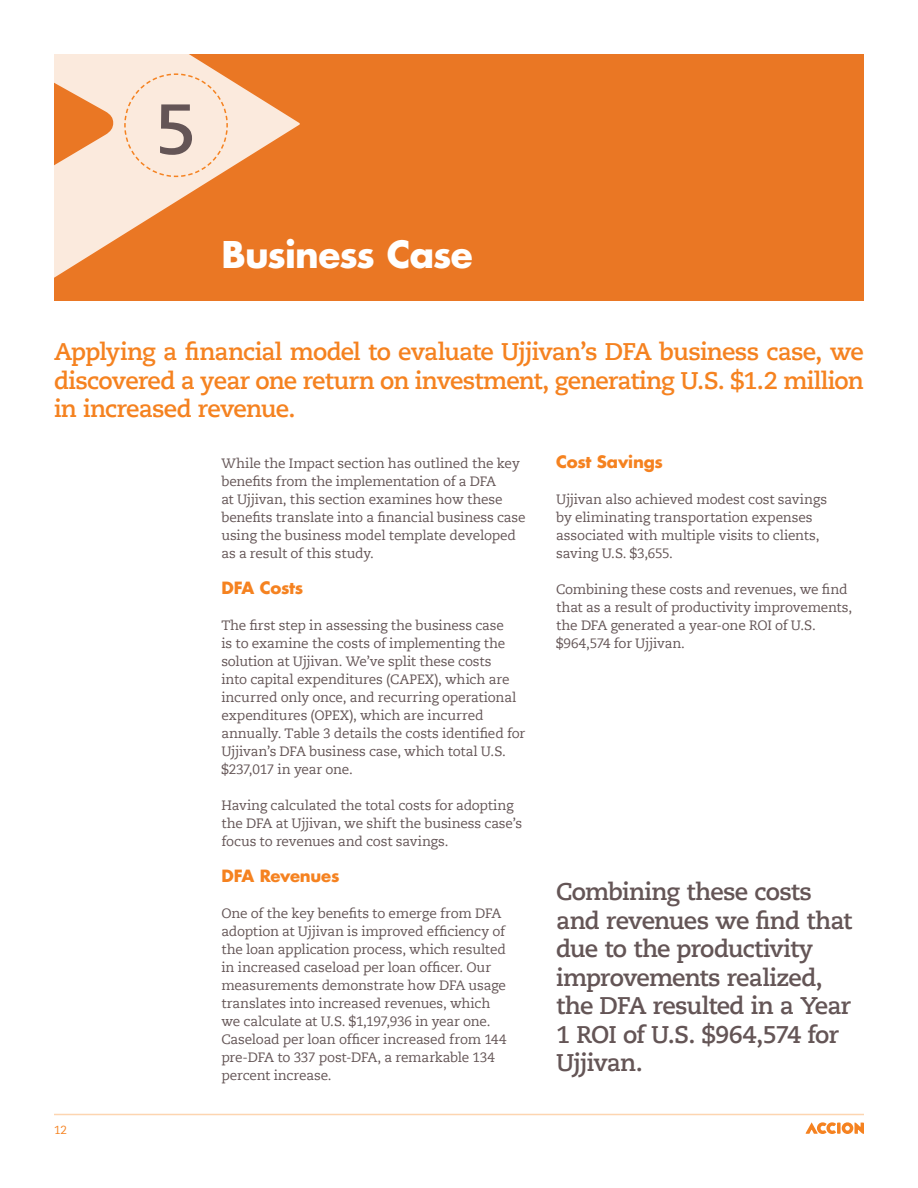
<style>
.page{position:relative;width:918px;height:1188px;background:#fff}
.page>*{position:absolute;margin:0;border:0;box-sizing:border-box;transform-origin:0 0}
.head_sec_num{font:700 70.5px "Caecilia Com 75";color:#645556}
.head_section{font:700 36px "Futura Com";letter-spacing:-.025em;color:#fff}
.Section_Intro_Blurb{font:700 24px/28.5px "Caecilia Com 75";letter-spacing:-.03em;color:#f58220;text-align:justify}
.callout{font:700 24px/28.5px "Caecilia Com 75";letter-spacing:-.03em;color:#645556}
.head_A{font:700 16.5px "Futura Com";letter-spacing:-.015em;color:#f58220}
.text{font:13.5px/18px "Caecilia Com 55 Roman";letter-spacing:-.015em;color:#645556}
.t1{font:11.7px "Caecilia Com 55 Roman";color:#f58220}
</style>
<div class="page">
<div style="left:54px;top:54px;width:810px;height:246px;background:#ea7724"></div>
<hr style="left:54px;top:1114px;width:810px;height:1px;background:#fdd5b0">
<svg style="left:806px;top:1122px;width:30px;height:12px"></svg>
<svg style="left:837px;top:1123px;width:4px;height:11px"></svg>
<svg style="left:842px;top:1122px;width:22px;height:12px"></svg>
<svg style="left:54px;top:54px;width:246px;height:224px"></svg>
<div style="left:123px;top:73px;width:106px;height:105px;background:#fbeadd"></div>
<p class="head_sec_num" style="left:155px;top:81px;width:43px">5</p>
<p class="head_section" style="left:221px;top:227px;width:253px">Business Case</p>
<p class="Section_Intro_Blurb" style="left:54px;top:337px;width:812px">Applying a financial model to evaluate Ujjivan’s DFA business case, we discovered a year one return on investment, generating U.S. $1.2 million in increased revenue.</p>
<p class="t1" style="left:54px;top:1122px;width:15px">12</p>
<p class="text" style="left:221px;top:454px;width:306px">While the Impact section has outlined the key benefits from the implementation of a DFA<br>at Ujjivan, this section examines how these benefits translate into a financial business case using the business model template developed as a result of this study.</p>
<p class="head_A" style="left:221px;top:575px;width:83px">DFA Costs</p>
<p class="text" style="left:221px;top:616px;width:305px">The first step in assessing the business case<br>is to examine the costs of implementing the solution at Ujjivan. We’ve split these costs<br>into capital expenditures (CAPEX), which are incurred only once, and recurring operational expenditures (OPEX), which are incurred annually. Table 3 details the costs identified for Ujjivan’s DFA business case, which total U.S. $237,017 in year one.</p>
<p class="text" style="left:221px;top:796px;width:302px">Having calculated the total costs for adopting the DFA at Ujjivan, we shift the business case’s focus to revenues and cost savings.</p>
<p class="head_A" style="left:221px;top:863px;width:120px">DFA Revenues</p>
<p class="text" style="left:221px;top:904px;width:287px">One of the key benefits to emerge from DFA adoption at Ujjivan is improved efficiency of the loan application process, which resulted in increased caseload per loan officer. Our measurements demonstrate how DFA usage translates into increased revenues, which we calculate at U.S. $1,197,936 in year one.<br>Caseload per loan officer increased from 144 pre-DFA to 337 post-DFA, a remarkable 134 percent increase.</p>
<p class="head_A" style="left:556px;top:449px;width:108px">Cost Savings</p>
<p class="text" style="left:556px;top:490px;width:272px">Ujjivan also achieved modest cost savings by eliminating transportation expenses associated with multiple visits to clients, saving U.S. $3,655.</p>
<p class="text" style="left:556px;top:580px;width:298px">Combining these costs and revenues, we find that as a result of productivity improvements, the DFA generated a year-one ROI of U.S. $964,574 for Ujjivan.</p>
<p class="callout" style="left:556px;top:877px;width:297px">Combining these costs and revenues we find that due to the productivity improvements realized, the DFA resulted in a Year<br>1 ROI of U.S. $964,574 for<br>Ujjivan.</p>
</div>
